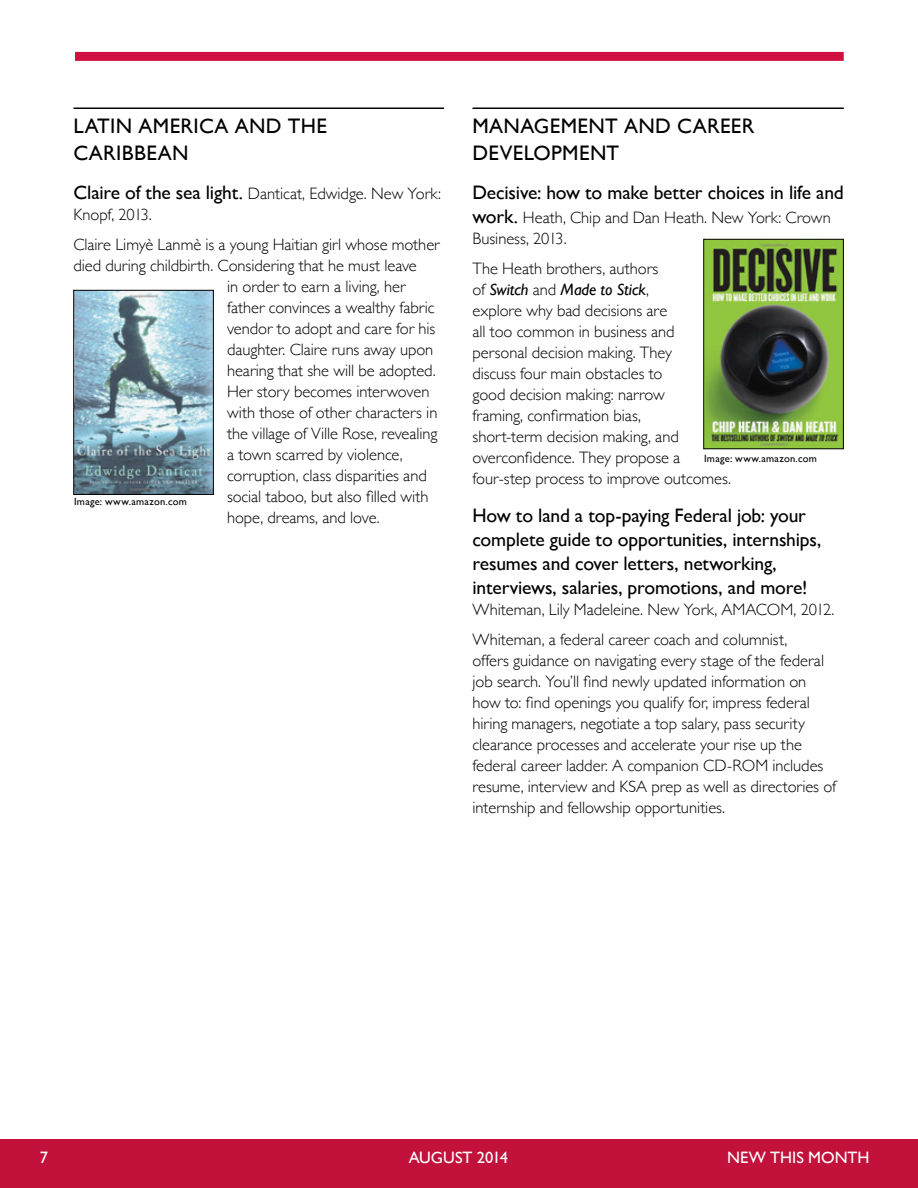
<style>
.page{position:relative;width:918px;height:1188px;background:#fff}
.page>*{position:absolute;margin:0;border:0;box-sizing:border-box;transform-origin:0 0}
.t1{font:21px/27px "Gill Sans";letter-spacing:.02em;color:#000}
.t2{font:19.5px/24px "Gill Sans";letter-spacing:-.01em;color:#000}
.t3{font:300 16.5px/21px "Gill Sans";letter-spacing:-.005em;color:#000}
.t4{font:16.5px "Gill Sans";color:#fff}
.t5{font:10.5px "Gill Sans";letter-spacing:.025em;color:#000}
.s1{font-weight:400;font-size:19.5px}
.s2{font-weight:400;font-style:italic}
</style>
<div class="page">
<div style="left:0;top:1139px;width:918px;height:49px;background:#c2113a"></div>
<div style="left:75px;top:52px;width:769px;height:9px;background:#ce1141"></div>
<hr style="left:74px;top:108px;width:370px;height:1px;background:#000">
<hr style="left:472px;top:108px;width:372px;height:1px;background:#000">
<img style="left:76px;top:292px;width:136px;height:201px">
<div style="left:74px;top:290px;width:140px;height:205px;border:1px solid #000"></div>
<img style="left:706px;top:241px;width:136px;height:206px">
<div style="left:704px;top:239px;width:140px;height:210px;border:1px solid #000"></div>
<p class="t1" style="left:74px;top:112px;width:24px">Latin</p>
<p class="t1" style="left:138px;top:112px;width:28px">America</p>
<p class="t1" style="left:235px;top:112px;width:17px">and</p>
<p class="t1" style="left:288px;top:112px;width:14px">the</p>
<p class="t1" style="left:74px;top:139px;width:29px">Caribbean</p>
<p class="t3" style="left:74px;top:182px;width:369px"><span class="s1">Claire of the sea light.</span> Danticat, Edwidge. New York:<br>Knopf, 2013.</p>
<p class="t3" style="left:74px;top:233px;width:368px">Claire Limyè Lanmè is a young Haitian girl whose mother</p>
<p class="t3" style="left:74px;top:254px;width:345px">died during childbirth. Considering that he must leave</p>
<p class="t3" style="left:227px;top:275px;width:180px">in order to earn a living, her</p>
<p class="t3" style="left:227px;top:296px;width:209px">father convinces a wealthy fabric</p>
<p class="t3" style="left:227px;top:317px;width:210px">vendor to adopt and care for his</p>
<p class="t3" style="left:227px;top:338px;width:208px">daughter. Claire runs away upon</p>
<p class="t3" style="left:227px;top:359px;width:210px">hearing that she will be adopted.</p>
<p class="t3" style="left:227px;top:380px;width:204px">Her story becomes interwoven</p>
<p class="t3" style="left:227px;top:401px;width:212px">with those of other characters in</p>
<p class="t3" style="left:227px;top:422px;width:212px">the village of Ville Rose, revealing</p>
<p class="t3" style="left:227px;top:443px;width:177px">a town scarred by violence,</p>
<p class="t3" style="left:227px;top:464px;width:201px">corruption, class disparities and</p>
<p class="t3" style="left:227px;top:485px;width:203px">social taboo, but also filled with</p>
<p class="t3" style="left:227px;top:506px;width:154px">hope, dreams, and love.</p>
<p class="t5" style="left:74px;top:496px;width:114px">Image: www.amazon.com</p>
<p class="t1" style="left:472px;top:112px;width:284px">MANAGEMENT AND CAREER<br>DEVELOPMENT</p>
<p class="t2" style="left:472px;top:180px;width:373px">Decisive: how to make better choices in life and</p>
<p class="t3" style="left:472px;top:206px;width:360px"><span class="s1">work.</span> Heath, Chip and Dan Heath. New York: Crown<br>Business, 2013.</p>
<p class="t3" style="left:472px;top:257px;width:260px">The Heath brothers, authors<br>of <span class="s2">Switch</span> and <span class="s2">Made to Stick</span>,<br>explore why bad decisions are<br>all too common in business and personal decision making. They<br>discuss four main obstacles to<br>good decision making: narrow<br>framing, confirmation bias,<br>short-term decision making, and overconfidence. They propose a four-step process to improve outcomes.</p>
<p class="t2" style="left:472px;top:503px;width:350px">How to land a top-paying Federal job: your complete guide to opportunities, internships, resumes and cover letters, networking, interviews, salaries, promotions, and more!</p>
<p class="t3" style="left:472px;top:593px;width:363px;line-height:30px">Whiteman, Lily Madeleine. New York, AMACOM, 2012.<br>Whiteman, a federal career coach and columnist,</p>
<p class="t3" style="left:472px;top:649px;width:365px">offers guidance on navigating every stage of the federal job search. You’ll find newly updated information on how to: find openings you qualify for, impress federal hiring managers, negotiate a top salary, pass security clearance processes and accelerate your rise up the federal career ladder. A companion CD-ROM includes resume, interview and KSA prep as well as directories of internship and fellowship opportunities.</p>
<p class="t5" style="left:704px;top:452px;width:114px">Image: www.amazon.com</p>
<p class="t4" style="left:40px;top:1148px;width:10px">7</p>
<p class="t4" style="left:409px;top:1148px;width:101px">AUGUST 2014</p>
<p class="t4" style="left:727px;top:1148px;width:144px">NEW THIS MONTH</p>
</div>
